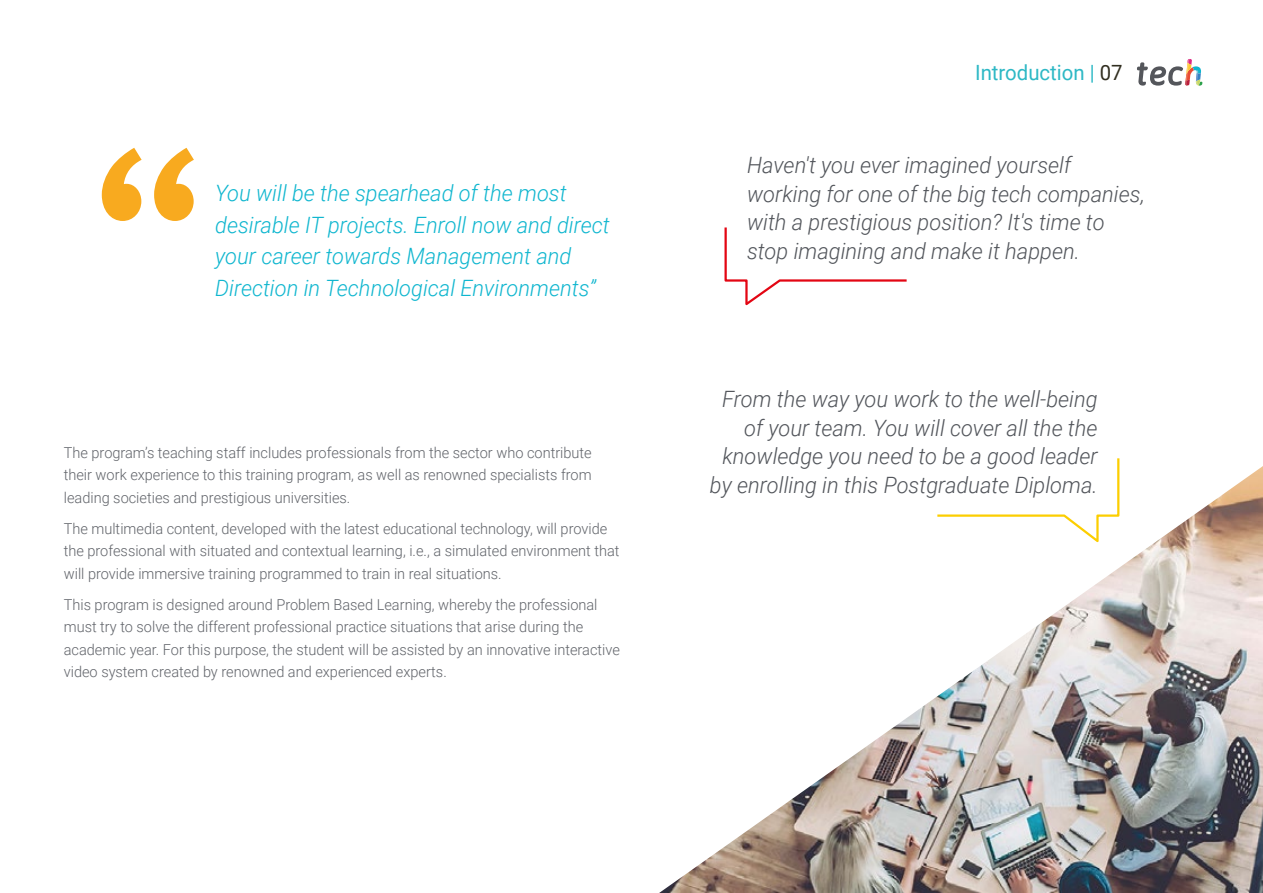
<style>
.page{position:relative;width:1263px;height:893px;background:#fff}
.page>*{position:absolute;margin:0;border:0;box-sizing:border-box;transform-origin:0 0}
.t1{font:italic 300 22.5px/28.5px "Roboto";color:#52555b;text-align:right}
.t2{font:italic 300 22.5px/31.5px "Roboto";color:#0fb6cf}
.t3{font:21px "Roboto";color:#2db8c5}
.t4{font:300 15px/22.5px "Roboto";color:#61646a}
.s1{color:#312e20}
</style>
<div class="page">
<svg style="left:102px;top:148px;width:92px;height:73px"></svg>
<img style="left:659px;top:466px;width:604px;height:427px">
<svg style="left:1137px;top:59px;width:65px;height:27px"></svg>
<svg style="left:935px;top:458px;width:185px;height:88px"></svg>
<svg style="left:724px;top:227px;width:183px;height:79px"></svg>
<h1 class="t2" style="left:215px;top:177px;width:396px">You will be the spearhead of the most desirable IT projects. Enroll now and direct your career towards Management and Direction in Technological Environments”</h1>
<p class="t4" style="left:64px;top:441px;width:529px;text-align:justify">The program’s teaching staff includes professionals from the sector who contribute their work experience to this training program, as well as renowned specialists from leading societies and prestigious universities.</p>
<p class="t4" style="left:64px;top:517px;width:557px">The multimedia content, developed with the latest educational technology, will provide the professional with situated and contextual learning, i.e., a simulated environment that will provide immersive training programmed to train in real situations.</p>
<p class="t4" style="left:64px;top:593px;width:558px">This program is designed around Problem Based Learning, whereby the professional must try to solve the different professional practice situations that arise during the academic year. For this purpose, the student will be assisted by an innovative interactive video system created by renowned and experienced experts.</p>
<h2 class="t3" style="left:975px;top:57px;width:149px">Introduction | <span class="s1">07</span></h2>
<h1 class="t1" style="left:747px;top:150px;width:399px;text-align:left">Haven't you ever imagined yourself working for one of the big tech companies, with a prestigious position? It's time to stop imagining and make it happen.</h1>
<h1 class="t1" style="left:710px;top:384px;width:389px">From the way you work to the well-being of your team. You will cover all the the knowledge you need to be a good leader by enrolling in this Postgraduate Diploma.</h1>
</div>
